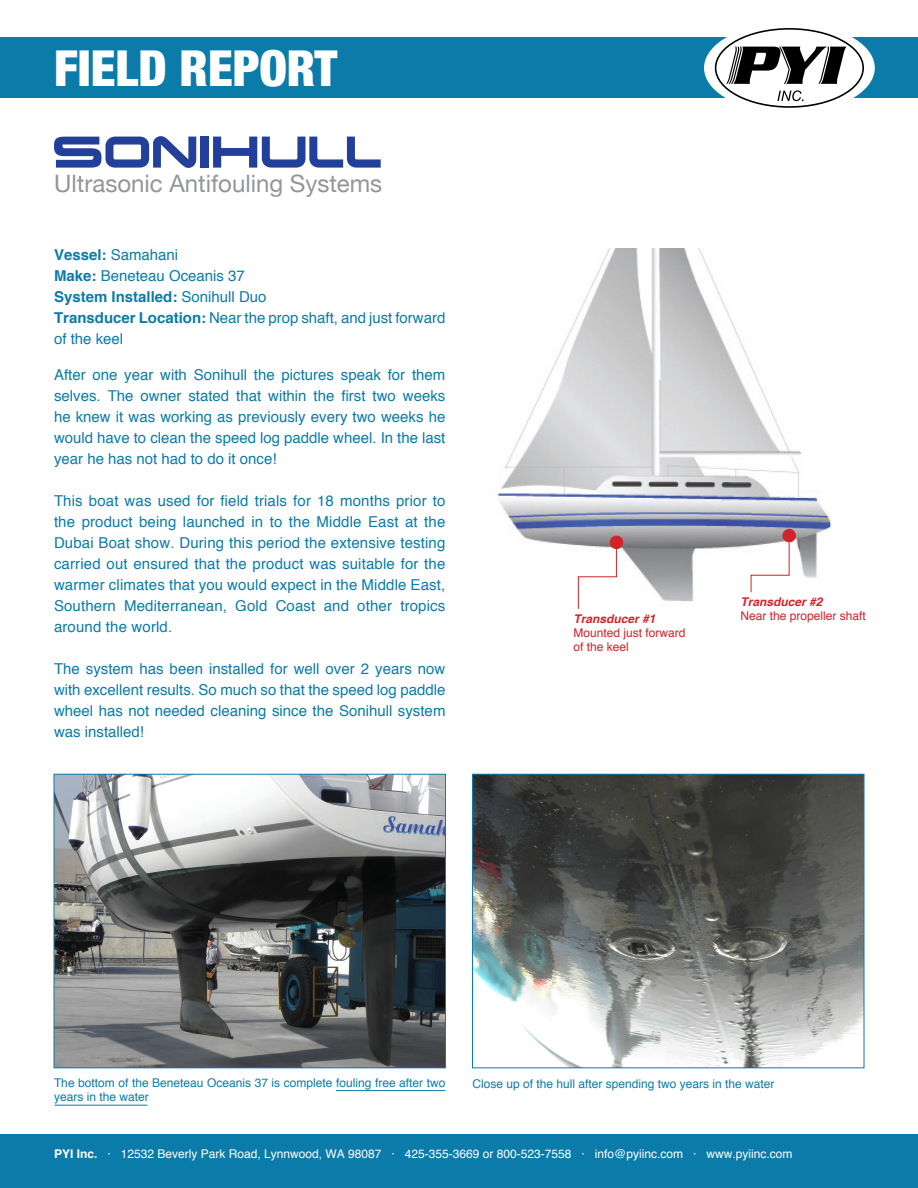
<style>
.page{position:relative;width:918px;height:1188px;background:#fff}
.page>*{position:absolute;margin:0;border:0;box-sizing:border-box;transform-origin:0 0}
.t1{font:900 condensed 49.5px "Helvetica Neue";color:#fff}
.t2{font:24px "Helvetica Neue";color:#939598}
.t3{font:15px/21px "Helvetica";color:#0b7ba9;text-align:justify}
.t4{font:700 15px "Helvetica";color:#0b7ba9}
.t5{font:12px/14.4px "Helvetica";color:#0b7ba9}
.t6{font:12px "Helvetica";color:#fff}
.t7{font:12px/14.4px "Helvetica";color:#d1232a}
.t8{font:italic 700 12px "Helvetica cyr";color:#d1232a}
.s1{font-weight:700}
.s2{font-weight:400}
</style>
<div class="page">
<img style="left:497px;top:248px;width:334px;height:361px">
<div style="left:0;top:1134px;width:918px;height:54px;background:#0b7ba9"></div>
<div style="left:0;top:38px;width:918px;height:60px;background:#0b7ba9"></div>
<div style="left:704px;top:23px;width:171px;height:90px;background:#fff;border-radius:50%"></div>
<div style="left:715px;top:28px;width:149px;height:80px;border:2px solid #000;border-radius:50%"></div>
<svg style="left:726px;top:47px;width:120px;height:37px"></svg>
<svg style="left:777px;top:90px;width:27px;height:11px"></svg>
<svg style="left:54px;top:136px;width:142px;height:32px"></svg>
<div style="left:200px;top:137px;width:9px;height:31px;background:#223f99"></div>
<svg style="left:213px;top:137px;width:168px;height:31px"></svg>
<svg style="left:750px;top:542px;width:40px;height:51px"></svg>
<svg style="left:578px;top:548px;width:39px;height:61px"></svg>
<div style="left:610px;top:536px;width:13px;height:13px;background:#d1232a;border-radius:50%"></div>
<div style="left:782px;top:529px;width:14px;height:13px;background:#d1232a;border-radius:50%"></div>
<img style="left:474px;top:776px;width:388px;height:290px">
<div style="left:472px;top:774px;width:392px;height:294px;border:1px solid #0b7ba9"></div>
<img style="left:56px;top:776px;width:388px;height:290px">
<div style="left:54px;top:774px;width:392px;height:294px;border:1px solid #0b7ba9"></div>
<hr style="left:336px;top:1090px;width:110px;height:1px;background:#0b7ba9">
<hr style="left:55px;top:1105px;width:92px;height:1px;background:#0b7ba9">
<p class="t1" style="left:54px;top:38px;width:285px">FIELD REPORT</p>
<p class="t2" style="left:54px;top:169px;width:330px">Ultrasonic Antifouling Systems</p>
<p class="t3" style="left:54px;top:244px;width:126px"><span class="s1">Vessel:</span> Samahani</p>
<p class="t3" style="left:54px;top:265px;width:192px"><span class="s1">Make:</span> Beneteau Oceanis 37</p>
<p class="t4" style="left:54px;top:287px;width:214px">System Installed: <span class="s2">Sonihull Duo</span></p>
<p class="t3" style="left:54px;top:307px;width:393px"><span class="s1">Transducer Location:</span> Near the prop shaft, and just forward of the keel</p>
<p class="t3" style="left:54px;top:364px;width:393px">After one year with Sonihull the pictures speak for them selves. The owner stated that within the first two weeks he knew it was working as previously every two weeks he would have to clean the speed log paddle wheel. In the last year he has not had to do it once!</p>
<p class="t3" style="left:54px;top:490px;width:393px">This boat was used for field trials for 18 months prior to the product being launched in to the Middle East at the Dubai Boat show. During this period the extensive testing carried out ensured that the product was suitable for the warmer climates that you would expect in the Middle East, Southern Mediterranean, Gold Coast and other tropics around the world.</p>
<p class="t3" style="left:54px;top:658px;width:393px">The system has been installed for well over 2 years now with excellent results. So much so that the speed log paddle wheel has not needed cleaning since the Sonihull system was installed!</p>
<p class="t8" style="left:741px;top:595px;width:84px">Transducer #2</p>
<p class="t8" style="left:573px;top:612px;width:84px">Transducer #1</p>
<p class="t7" style="left:741px;top:609px;width:127px">Near the propeller shaft</p>
<p class="t7" style="left:573px;top:625px;width:114px">Mounted just forward of the keel</p>
<p class="t5" style="left:54px;top:1075px;width:393px">The bottom of the Beneteau Oceanis 37 is complete fouling free after two years in the water</p>
<p class="t5" style="left:472px;top:1076px;width:304px">Close up of the hull after spending two years in the water</p>
<p class="t6" style="left:54px;top:1147px;width:740px"><span class="s1">PYI Inc.</span> · 12532 Beverly Park Road, Lynnwood, WA 98087 · 425-355-3669 or 800-523-7558 · info@pyiinc.com · www.pyiinc.com</p>
</div>
